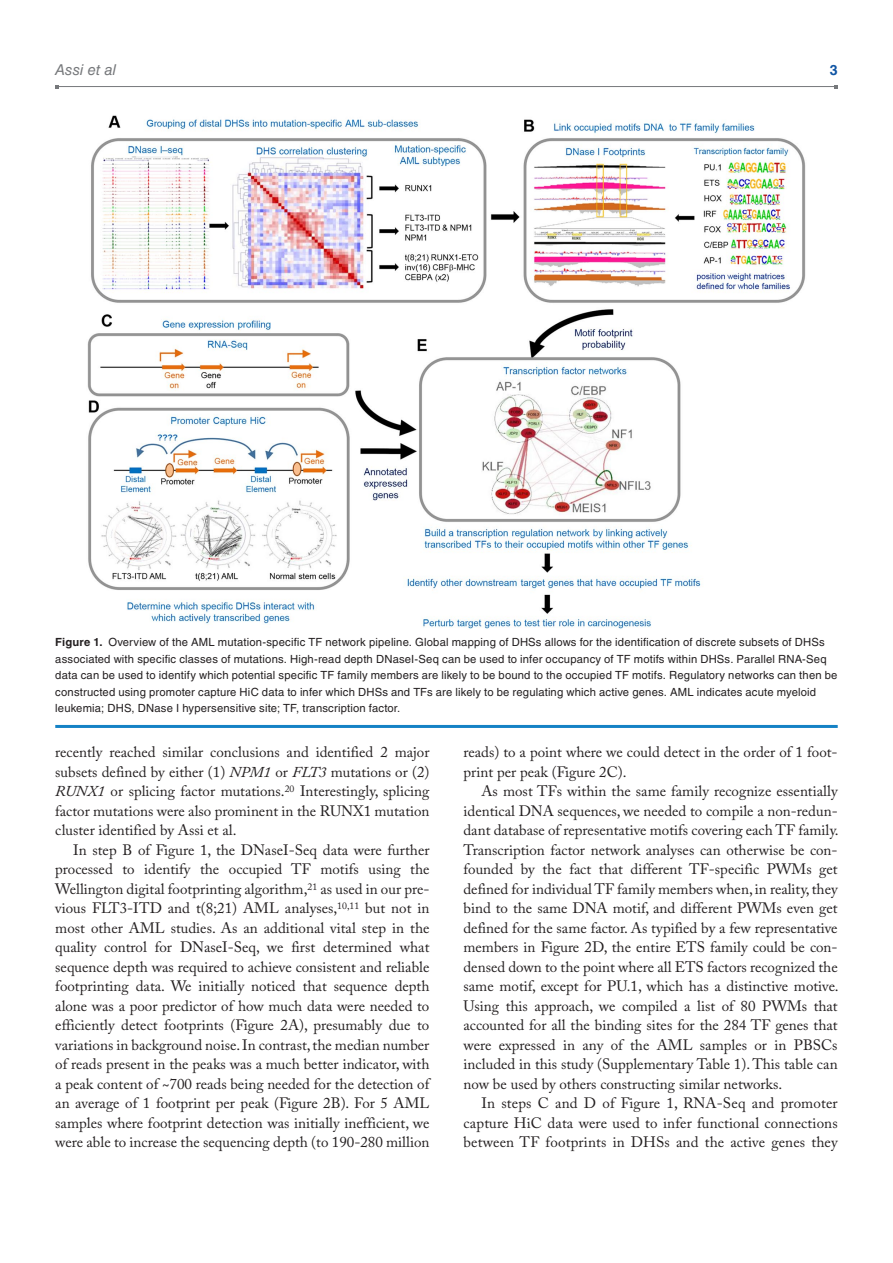
<style>
.page{position:relative;width:893px;height:1263px;background:#fff}
.page>*{position:absolute;margin:0;border:0;box-sizing:border-box;transform-origin:0 0}
.t1{font:15px/19.5px "Adobe Caslon Pro";color:#231f20;text-align:justify}
.t2{font:italic 15px "Helvetica LT Std";color:#76787b}
.t3{font:700 14.25px "Helvetica LT Std";color:#1055a4}
.t4{font:11.25px/16.5px "Helvetica LT Std";letter-spacing:.015em;color:#231f20}
.s1{font-weight:700}
.s2{font-style:italic}
</style>
<div class="page">
<hr style="left:57px;top:86px;width:779px;height:1px;background:#76787b">
<hr style="left:55px;top:725px;width:783px;height:3px;background:#1582c5">
<img style="left:87px;top:115px;width:719px;height:514px">
<p class="t2" style="left:55px;top:61px;width:62px">Assi et al</p>
<p class="t3" style="left:830px;top:61px;width:9px">3</p>
<p class="t4" style="left:55px;top:634px;width:784px"><span class="s1">Figure 1.</span> Overview of the AML mutation-specific TF network pipeline. Global mapping of DHSs allows for the identification of discrete subsets of DHSs associated with specific classes of mutations. High-read depth DNaseI-Seq can be used to infer occupancy of TF motifs within DHSs. Parallel RNA-Seq data can be used to identify which potential specific TF family members are likely to be bound to the occupied TF motifs. Regulatory networks can then be constructed using promoter capture HiC data to infer which DHSs and TFs are likely to be regulating which active genes. AML indicates acute myeloid leukemia; DHS, DNase I hypersensitive site; TF, transcription factor.</p>
<p class="t1" style="left:55px;top:742px;width:376px">recently reached similar conclusions and identified 2 major subsets defined by either (1) <span class="s2">NPM1</span> or <span class="s2">FLT3</span> mutations or (2)<br><span class="s2">RUNX1</span> or splicing factor mutations.<sup>20</sup> Interestingly, splicing factor mutations were also prominent in the RUNX1 mutation cluster identified by Assi et al.</p>
<p class="t1" style="left:55px;top:840px;width:376px;text-indent:18px">In step B of Figure 1, the DNaseI-Seq data were further processed to identify the occupied TF motifs using the Wellington digital footprinting algorithm,<sup>21</sup> as used in our pre&shy;vious FLT3-ITD and t(8;21) AML analyses,<sup>10,11</sup> but not in most other AML studies. As an additional vital step in the quality control for DNaseI-Seq, we first determined what sequence depth was required to achieve consistent and reliable footprinting data. We initially noticed that sequence depth alone was a poor predictor of how much data were needed to efficiently detect footprints (Figure 2A), presumably due to variations in background noise. In contrast, the median number of reads present in the peaks was a much better indicator, with a peak content of ~700 reads being needed for the detection of an average of 1 footprint per peak (Figure 2B). For 5 AML samples where footprint detection was initially inefficient, we were able to increase the sequencing depth (to 190-280 million</p>
<p class="t1" style="left:463px;top:742px;width:376px">reads) to a point where we could detect in the order of 1 foot&shy;print per peak (Figure 2C).</p>
<p class="t1" style="left:463px;top:781px;width:377px;text-indent:18px">As most TFs within the same family recognize essentially identical DNA sequences, we needed to compile a non-redun&shy;dant database of representative motifs covering each TF family.<br>Transcription factor network analyses can otherwise be con&shy;founded by the fact that different TF-specific PWMs get defined for individual TF family members when, in reality, they bind to the same DNA motif, and different PWMs even get defined for the same factor. As typified by a few representative members in Figure 2D, the entire ETS family could be con&shy;densed down to the point where all ETS factors recognized the same motif, except for PU.1, which has a distinctive motive.<br>Using this approach, we compiled a list of 80 PWMs that accounted for all the binding sites for the 284 TF genes that were expressed in any of the AML samples or in PBSCs included in this study (Supplementary Table 1). This table can now be used by others constructing similar networks.</p>
<p class="t1" style="left:463px;top:1093px;width:376px;text-indent:18px">In steps C and D of Figure 1, RNA-Seq and promoter capture HiC data were used to infer functional connections between TF footprints in DHSs and the active genes they</p>
</div>
